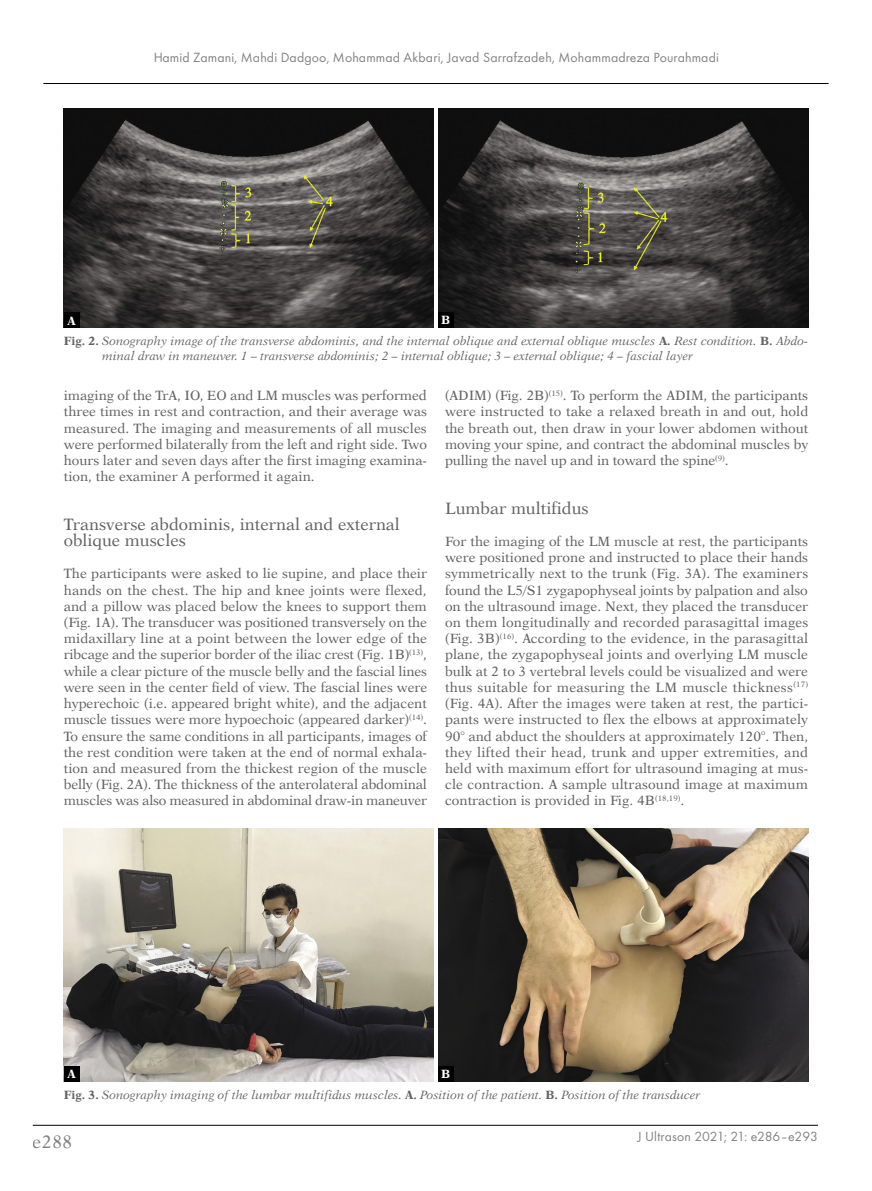
<style>
.page{position:relative;width:872px;height:1191px;background:#fff}
.page>*{position:absolute;margin:0;border:0;box-sizing:border-box;transform-origin:0 0}
.t1{font:18px "Dutch 823 EU Normal";color:#636363}
._2st_Srodtytul_PL_An{font:16.5px/16.2px "Dutch 823 EU Normal";color:#636363}
.t2{font:13.8px "Futura TCE";letter-spacing:.01em;color:#636363}
.BANG_-_Body_Ang{font:13.5px/16.2px "Dutch 823 EU Normal";letter-spacing:-.01em;color:#636363;text-align:justify}
.Normalny{font:12px/14.4px "Dutch 823 EU Italic";color:#636363}
.Normalny-2{font:12px "Dutch 823 EU Bold";color:#fff}
.s1{font-family:"Dutch 823 EU Bold"}
</style>
<div class="page">
<hr style="left:33px;top:1125px;width:785px;height:1px;background:#000">
<hr style="left:43px;top:83px;width:785px;height:1px;background:#000">
<img style="left:64px;top:108px;width:370px;height:219px">
<div style="left:64px;top:312px;width:15px;height:15px;background:#000"></div>
<img style="left:438px;top:108px;width:370px;height:219px">
<div style="left:438px;top:312px;width:15px;height:15px;background:#000"></div>
<img style="left:64px;top:828px;width:370px;height:253px">
<div style="left:64px;top:1066px;width:15px;height:15px;background:#000"></div>
<img style="left:438px;top:828px;width:370px;height:253px">
<div style="left:438px;top:1066px;width:15px;height:15px;background:#000"></div>
<p class="t2" style="left:153px;top:49px;width:567px">Hamid Zamani, Mahdi Dadgoo, Mohammad Akbari, Javad Sarrafzadeh, Mohammadreza Pourahmadi</p>
<p class="Normalny-2" style="left:67px;top:313px;width:10px">A</p>
<p class="Normalny-2" style="left:441px;top:313px;width:11px">B</p>
<p class="Normalny" style="left:102px;top:334px;width:707px;text-indent:-38px"><span class="s1">Fig. 2.</span> Sonography image of the transverse abdominis, and the internal oblique and external oblique muscles <span class="s1">A.</span> Rest condition. <span class="s1">B.</span> Abdo&shy;minal draw in maneuver. 1 – transverse abdominis; 2 – internal oblique; 3 – external oblique; 4 – fascial layer</p>
<p class="BANG_-_Body_Ang" style="left:64px;top:387px;width:365px">imaging of the TrA, IO, EO and LM muscles was performed three times in rest and contraction, and their average was measured. The imaging and measurements of all muscles were performed bilaterally from the left and right side. Two hours later and seven days after the first imaging examina&shy;tion, the examiner A performed it again.</p>
<p class="_2st_Srodtytul_PL_An" style="left:64px;top:516px;width:337px">Transverse abdominis, internal and external oblique muscles</p>
<p class="BANG_-_Body_Ang" style="left:64px;top:566px;width:365px">The participants were asked to lie supine, and place their hands on the chest. The hip and knee joints were flexed, and a pillow was placed below the knees to support them (Fig. 1A). The transducer was positioned transversely on the midaxillary line at a point between the lower edge of the ribcage and the superior border of the iliac crest (Fig. 1B)<sup>(13)</sup>, while a clear picture of the muscle belly and the fascial lines were seen in the center field of view. The fascial lines were hyperechoic (i.e. appeared bright white), and the adjacent muscle tissues were more hypoechoic (appeared darker)<sup>(14)</sup>.<br>To ensure the same conditions in all participants, images of the rest condition were taken at the end of normal exhala&shy;tion and measured from the thickest region of the muscle belly (Fig. 2A). The thickness of the anterolateral abdominal muscles was also measured in abdominal draw-in maneuver</p>
<p class="BANG_-_Body_Ang" style="left:445px;top:387px;width:365px">(ADIM) (Fig. 2B)<sup>(15)</sup>. To perform the ADIM, the participants were instructed to take a relaxed breath in and out, hold the breath out, then draw in your lower abdomen without moving your spine, and contract the abdominal muscles by pulling the navel up and in toward the spine<sup>(9)</sup>.</p>
<p class="_2st_Srodtytul_PL_An" style="left:445px;top:500px;width:145px">Lumbar multifidus</p>
<p class="BANG_-_Body_Ang" style="left:445px;top:533px;width:365px">For the imaging of the LM muscle at rest, the participants were positioned prone and instructed to place their hands symmetrically next to the trunk (Fig. 3A). The examiners found the L5/S1 zygapophyseal joints by palpation and also on the ultrasound image. Next, they placed the transducer on them longitudinally and recorded parasagittal images (Fig. 3B)<sup>(16)</sup>. According to the evidence, in the parasagittal plane, the zygapophyseal joints and overlying LM muscle bulk at 2 to 3 vertebral levels could be visualized and were thus suitable for measuring the LM muscle thickness<sup>(17) </sup>(Fig. 4A). After the images were taken at rest, the partici&shy;pants were instructed to flex the elbows at approximately 90° and abduct the shoulders at approximately 120°. Then, they lifted their head, trunk and upper extremities, and held with maximum effort for ultrasound imaging at mus&shy;cle contraction. A sample ultrasound image at maximum contraction is provided in Fig. 4B<sup>(18,19)</sup>.</p>
<p class="Normalny-2" style="left:67px;top:1066px;width:10px">A</p>
<p class="Normalny-2" style="left:441px;top:1066px;width:11px">B</p>
<p class="Normalny" style="left:64px;top:1087px;width:637px"><span class="s1">Fig. 3.</span> Sonography imaging of the lumbar multifidus muscles. <span class="s1">A.</span> Position of the patient. <span class="s1">B.</span> Position of the transducer</p>
<h1 class="t1" style="left:33px;top:1131px;width:41px">e288</h1>
<p class="t2" style="left:637px;top:1128px;width:182px">J Ultrason 2021; 21: e286–e293</p>
</div>
